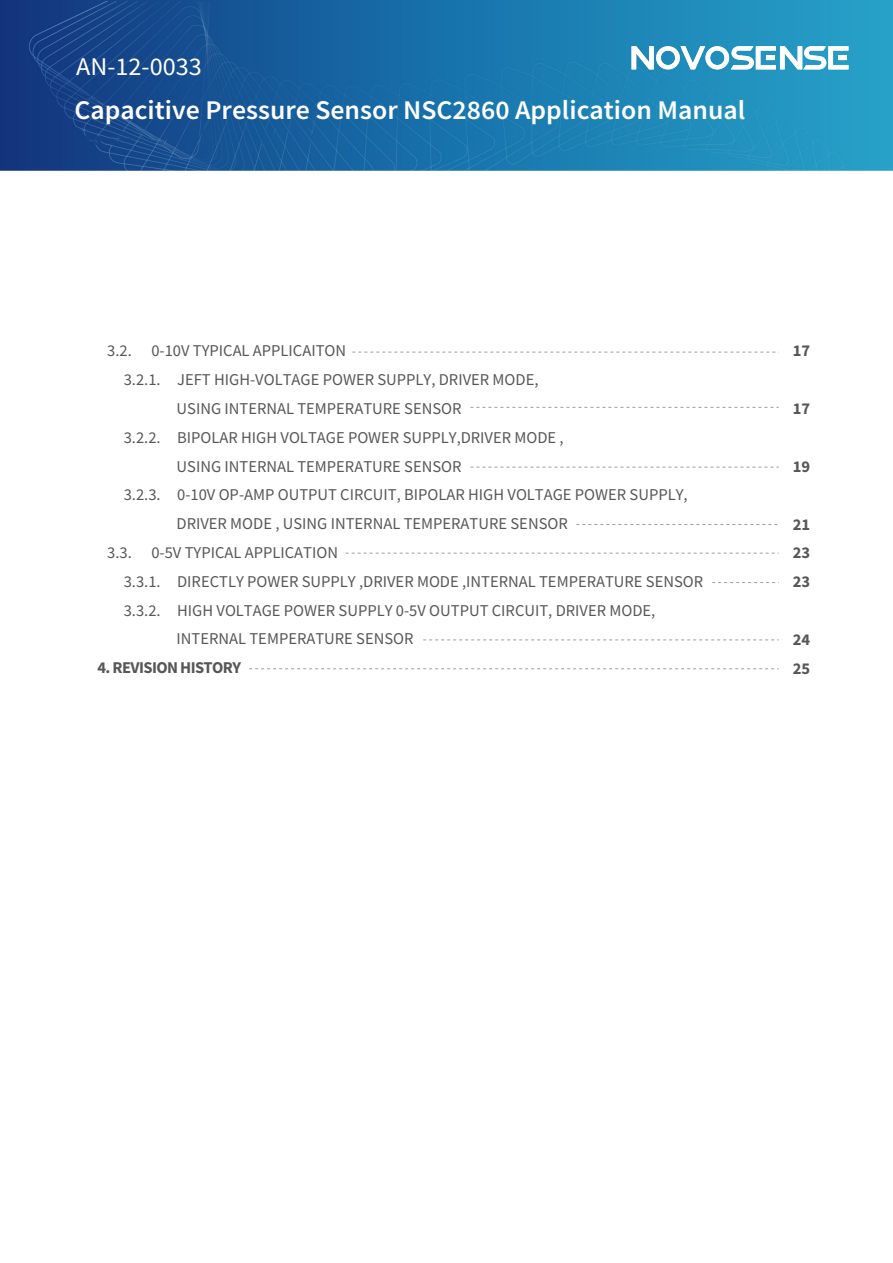
<style>
.page{position:relative;width:893px;height:1263px;background:#fff}
.page>*{position:absolute;margin:0;border:0;box-sizing:border-box;transform-origin:0 0}
.t1{font:600 27px "Source Sans Pro";color:#fff}
.t2{font:25.5px "Source Sans Pro";color:#fff}
.t3{font:16.5px "Source Sans Pro";color:#585757}
.t4{font:700 16.5px/28.7px "Source Sans Pro";letter-spacing:-.035em;color:#585757;text-align:justify}
</style>
<div class="page">
<img style="left:0;top:0;width:893px;height:170px">
<svg style="left:632px;top:46px;width:216px;height:23px"></svg>
<svg style="left:352px;top:352px;width:427px;height:1px"></svg>
<svg style="left:470px;top:407px;width:309px;height:1px"></svg>
<svg style="left:470px;top:467px;width:309px;height:1px"></svg>
<svg style="left:576px;top:524px;width:202px;height:1px"></svg>
<svg style="left:346px;top:553px;width:433px;height:1px"></svg>
<svg style="left:712px;top:582px;width:67px;height:1px"></svg>
<svg style="left:423px;top:639px;width:356px;height:1px"></svg>
<svg style="left:249px;top:668px;width:530px;height:1px"></svg>
<h2 class="t2" style="left:76px;top:51px;width:127px">AN-12-0033</h2>
<h1 class="t1" style="left:74px;top:92px;width:672px">Capacitive Pressure Sensor NSC2860 Application Manual</h1>
<p class="t3" style="left:107px;top:340px;width:240px">3.2. 0-10V TYPICAL APPLICAITON</p>
<p class="t3" style="left:124px;top:369px;width:416px">3.2.1. JEFT HIGH-VOLTAGE POWER SUPPLY, DRIVER MODE,</p>
<p class="t3" style="left:177px;top:398px;width:287px">USING INTERNAL TEMPERATURE SENSOR</p>
<p class="t3" style="left:124px;top:427px;width:441px">3.2.2. BIPOLAR HIGH VOLTAGE POWER SUPPLY,DRIVER MODE ,</p>
<p class="t3" style="left:177px;top:456px;width:287px">USING INTERNAL TEMPERATURE SENSOR</p>
<p class="t3" style="left:124px;top:484px;width:565px">3.2.3. 0-10V OP-AMP OUTPUT CIRCUIT, BIPOLAR HIGH VOLTAGE POWER SUPPLY,</p>
<p class="t3" style="left:177px;top:513px;width:393px">DRIVER MODE , USING INTERNAL TEMPERATURE SENSOR</p>
<p class="t3" style="left:107px;top:542px;width:232px">3.3. 0-5V TYPICAL APPLICATION</p>
<p class="t3" style="left:124px;top:571px;width:581px">3.3.1. DIRECTLY POWER SUPPLY ,DRIVER MODE ,INTERNAL TEMPERATURE SENSOR</p>
<p class="t3" style="left:124px;top:599px;width:533px">3.3.2. HIGH VOLTAGE POWER SUPPLY 0-5V OUTPUT CIRCUIT, DRIVER MODE,</p>
<p class="t3" style="left:177px;top:628px;width:239px">INTERNAL TEMPERATURE SENSOR</p>
<p class="t4" style="left:97px;top:653px;width:145px">4. REVISION HISTORY</p>
<p class="t4" style="left:793px;top:336px;width:19px">17</p>
<p class="t4" style="left:793px;top:394px;width:19px">17</p>
<p class="t4" style="left:793px;top:452px;width:19px">19</p>
<p class="t4" style="left:793px;top:509px;width:19px">21<br>23<br>23</p>
<p class="t4" style="left:793px;top:625px;width:19px">24<br>25</p>
</div>
